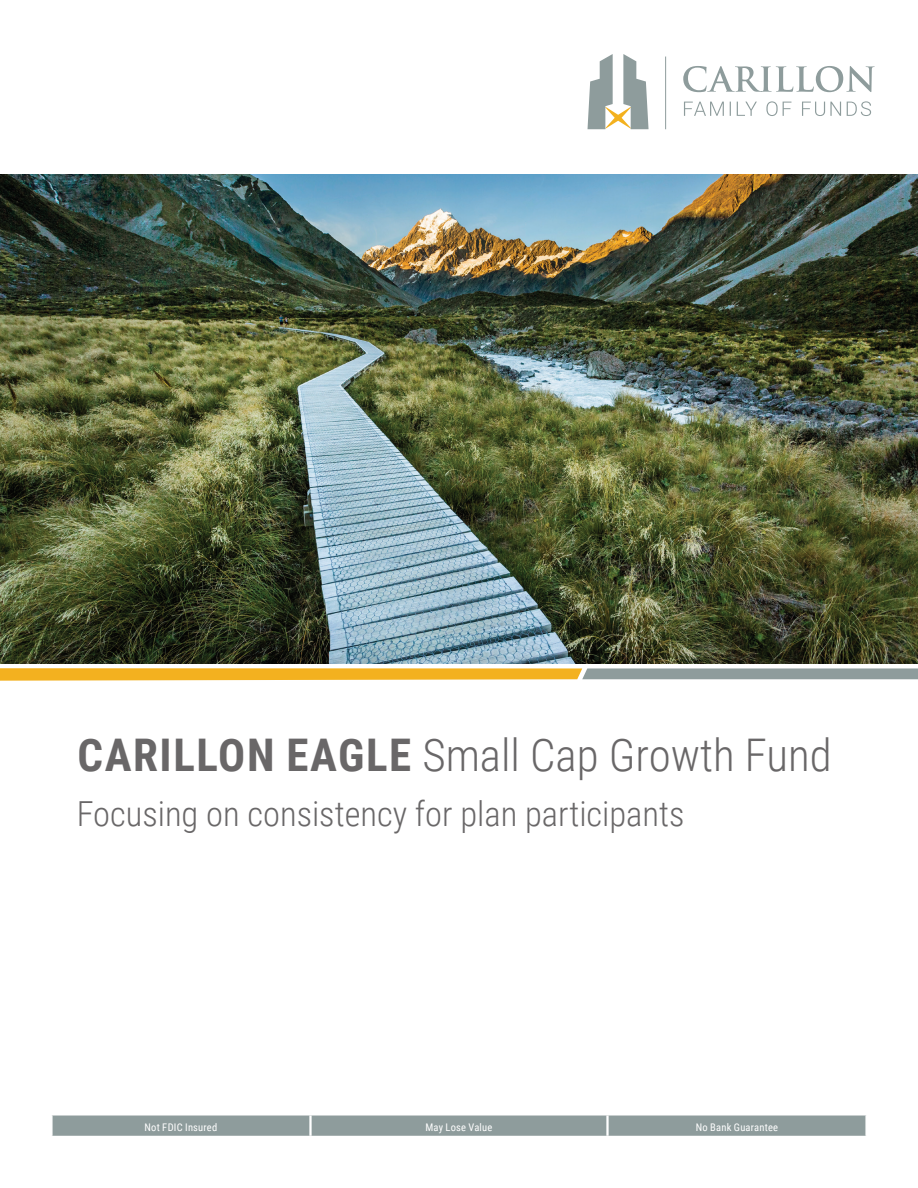
<style>
.page{position:relative;width:918px;height:1188px;background:#fff}
.page>*{position:absolute;margin:0;border:0;box-sizing:border-box;transform-origin:0 0}
.t1{font:300 45px "Roboto Condensed";color:#696768}
.t2{font:300 34.5px "Roboto Condensed";color:#696768}
.t3{font:10.5px "Roboto Condensed";letter-spacing:.02em;color:#fff}
.s1{font-weight:700}
</style>
<div class="page">
<svg style="left:683px;top:66px;width:192px;height:26px"></svg>
<svg style="left:684px;top:101px;width:187px;height:15px"></svg>
<hr style="left:665px;top:57px;width:1px;height:72px;background:#8e9c9c">
<svg style="left:588px;top:54px;width:61px;height:75px"></svg>
<svg style="left:0;top:668px;width:918px;height:13px;background:#d6b562"></svg>
<img style="left:0;top:174px;width:918px;height:489px">
<div style="left:53px;top:1116px;width:812px;height:20px;background:#8e9c9c"></div>
<hr style="left:309px;top:1116px;width:3px;height:20px;background:#fff">
<hr style="left:606px;top:1116px;width:3px;height:20px;background:#fff">
<p class="t1" style="left:77px;top:723px;width:756px"><span class="s1">CARILLON EAGLE</span> Small Cap Growth Fund</p>
<p class="t2" style="left:77px;top:790px;width:609px">Focusing on consistency for plan participants</p>
<p class="t3" style="left:145px;top:1120px;width:74px">Not FDIC Insured</p>
<p class="t3" style="left:426px;top:1120px;width:68px">May Lose Value</p>
<p class="t3" style="left:696px;top:1120px;width:84px">No Bank Guarantee</p>
</div>
